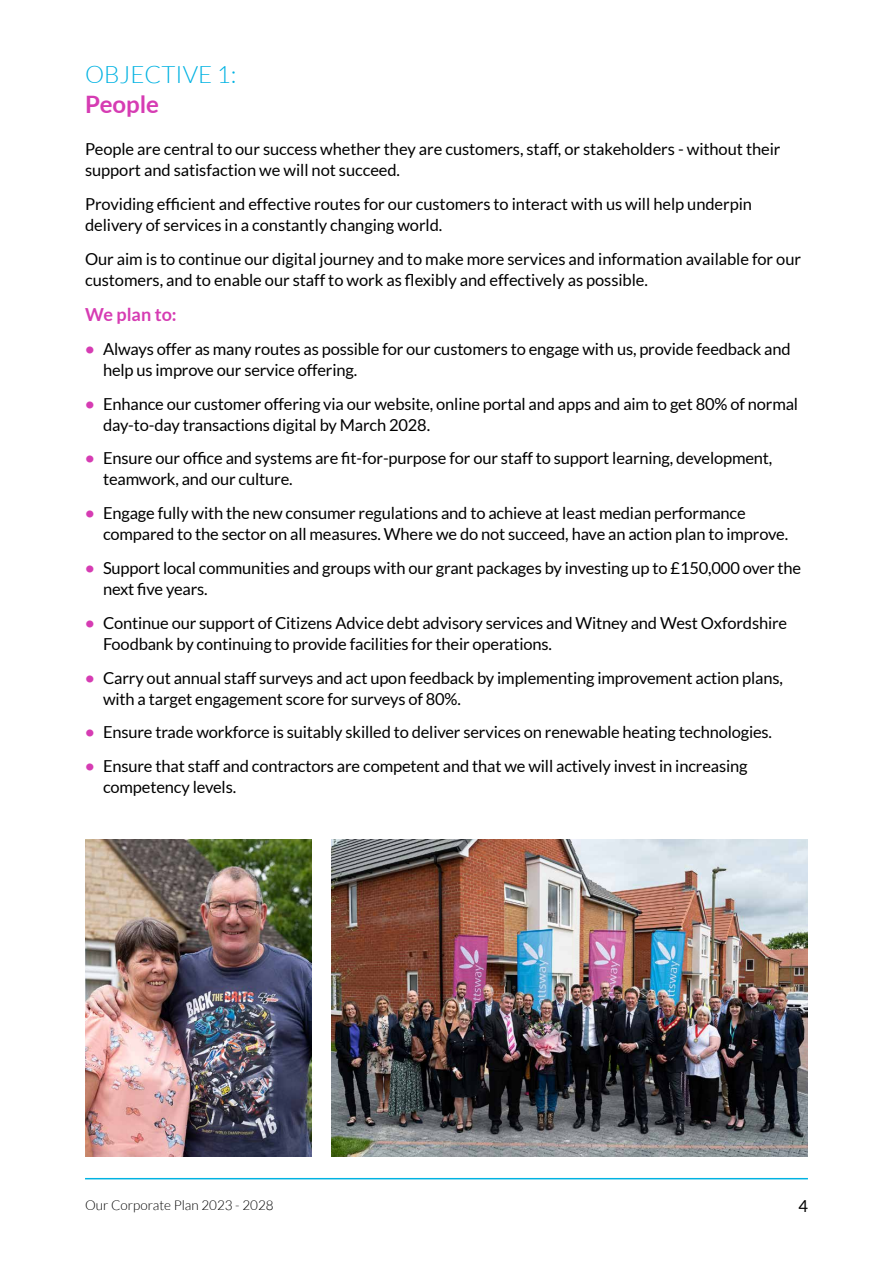
<style>
.page{position:relative;width:893px;height:1263px;background:#fff}
.page>*{position:absolute;margin:0;border:0;box-sizing:border-box;transform-origin:0 0}
.t1{font:300 24px "Lato";color:#00b2e2}
.t2{font:700 24px "Lato";color:#d63cb3}
.t3{font:700 18px "Lato";color:#d63cb3}
.t4{font:16.5px/21px "Lato";letter-spacing:-.01em;color:#000}
.t5{font:300 13.5px "Lato";color:#000}
.s1{font-weight:700;color:#d63cb3}
</style>
<div class="page">
<hr style="left:85px;top:1178px;width:723px;height:1px;background:#00b2e2">
<img style="left:332px;top:840px;width:476px;height:317px">
<img style="left:85px;top:840px;width:227px;height:317px">
<h1 class="t1" style="left:85px;top:62px;width:153px">OBJECTIVE 1:</h1>
<h1 class="t2" style="left:85px;top:91px;width:75px">People</h1>
<p class="t4" style="left:85px;top:139px;width:697px">People are central to our success whether they are customers, staff, or stakeholders - without their support and satisfaction we will not succeed.</p>
<p class="t4" style="left:85px;top:194px;width:668px">Providing efficient and effective routes for our customers to interact with us will help underpin delivery of services in a constantly changing world.</p>
<p class="t4" style="left:85px;top:248px;width:718px">Our aim is to continue our digital journey and to make more services and information available for our customers, and to enable our staff to work as flexibly and effectively as possible.</p>
<p class="t3" style="left:85px;top:304px;width:93px">We plan to:</p>
<p class="t4" style="left:103px;top:338px;width:689px;text-indent:-18px"><span class="s1">•</span> Always offer as many routes as possible for our customers to engage with us, provide feedback and help us improve our service offering.</p>
<p class="t4" style="left:103px;top:393px;width:697px;text-indent:-18px"><span class="s1">•</span> Enhance our customer offering via our website, online portal and apps and aim to get 80% of normal day-to-day transactions digital by March 2028.</p>
<p class="t4" style="left:103px;top:448px;width:671px;text-indent:-18px"><span class="s1">•</span> Ensure our office and systems are fit-for-purpose for our staff to support learning, development, teamwork, and our culture.</p>
<p class="t4" style="left:103px;top:503px;width:687px;text-indent:-18px"><span class="s1">•</span> Engage fully with the new consumer regulations and to achieve at least median performance compared to the sector on all measures. Where we do not succeed, have an action plan to improve.</p>
<p class="t4" style="left:103px;top:557px;width:700px;text-indent:-18px"><span class="s1">•</span> Support local communities and groups with our grant packages by investing up to £150,000 over the next five years.</p>
<p class="t4" style="left:103px;top:612px;width:686px;text-indent:-18px"><span class="s1">•</span> Continue our support of Citizens Advice debt advisory services and Witney and West Oxfordshire<br>Foodbank by continuing to provide facilities for their operations.</p>
<p class="t4" style="left:103px;top:667px;width:681px;text-indent:-18px"><span class="s1">•</span> Carry out annual staff surveys and act upon feedback by implementing improvement action plans, with a target engagement score for surveys of 80%.</p>
<p class="t4" style="left:85px;top:722px;width:688px"><span class="s1">•</span> Ensure trade workforce is suitably skilled to deliver services on renewable heating technologies.</p>
<p class="t4" style="left:103px;top:755px;width:646px;text-indent:-18px"><span class="s1">•</span> Ensure that staff and contractors are competent and that we will actively invest in increasing competency levels.</p>
<p class="t5" style="left:85px;top:1198px;width:190px">Our Corporate Plan 2023 - 2028</p>
<p class="t4" style="left:798px;top:1196px;width:11px">4</p>
</div>
